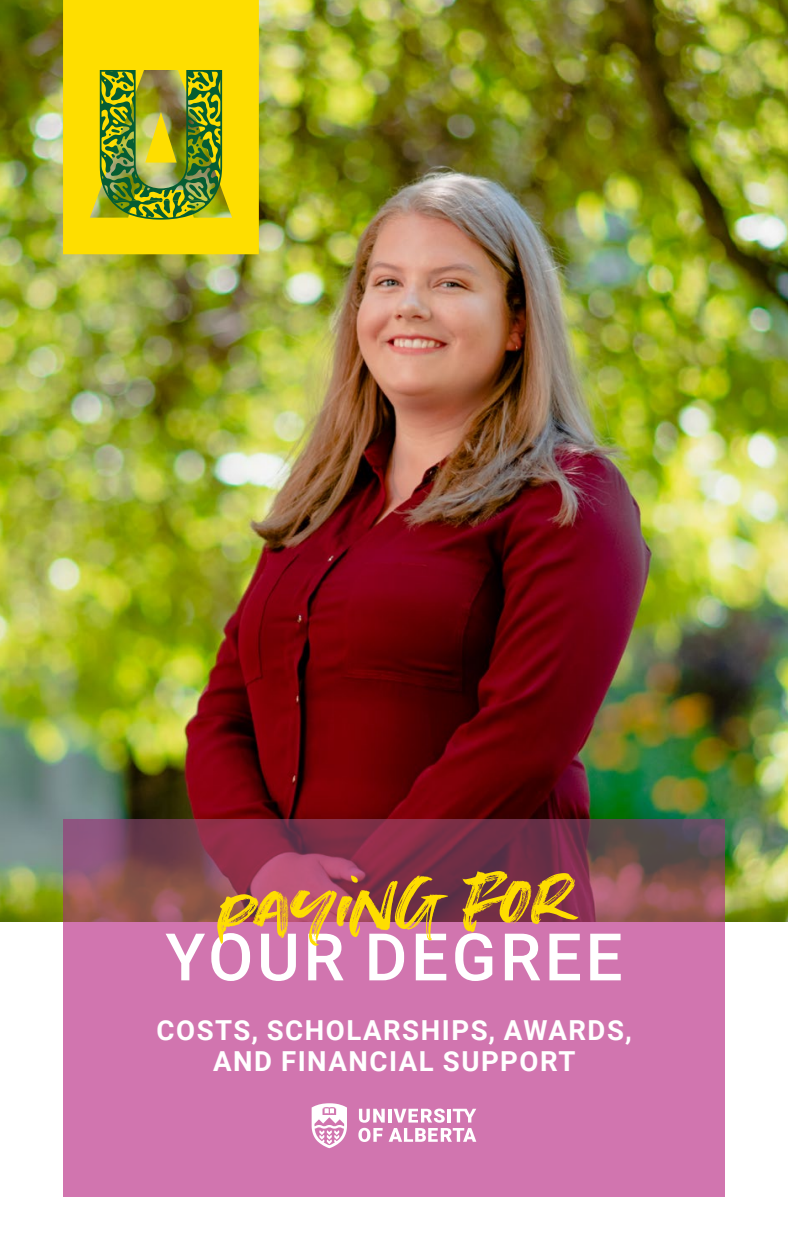
<style>
.page{position:relative;width:788px;height:1260px;background:#fff}
.page>*{position:absolute;margin:0;border:0;box-sizing:border-box;transform-origin:0 0}
.t1{font:122.5px "Summer Loving";color:#fede00;scale:1.13 1}
.t2{font:500 65.62px "Roboto";letter-spacing:.055em;color:#fff}
.t3{font:700 27.65px/31.5px "Roboto";letter-spacing:.055em;color:#fff;text-align:center}
</style>
<div class="page">
<img style="left:0;top:0;width:788px;height:921px">
<div style="left:63px;top:0;width:196px;height:254px;background:#fede00"></div>
<img style="left:100px;top:70px;width:122px;height:150px">
<svg style="left:63px;top:819px;width:661px;height:378px;background:#bb6695"></svg>
<svg style="left:358px;top:1109px;width:118px;height:33px"></svg>
<svg style="left:311px;top:1103px;width:36px;height:45px"></svg>
<h1 class="t1" style="left:213px;top:837px;width:315px;rotate:-3deg">paying for</h1>
<h2 class="t2" style="left:165px;top:911px;width:458px">YOUR DEGREE</h2>
<p class="t3" style="left:157px;top:1013px;width:476px">COSTS, SCHOLARSHIPS, AWARDS,<br>AND FINANCIAL SUPPORT</p>
</div>
